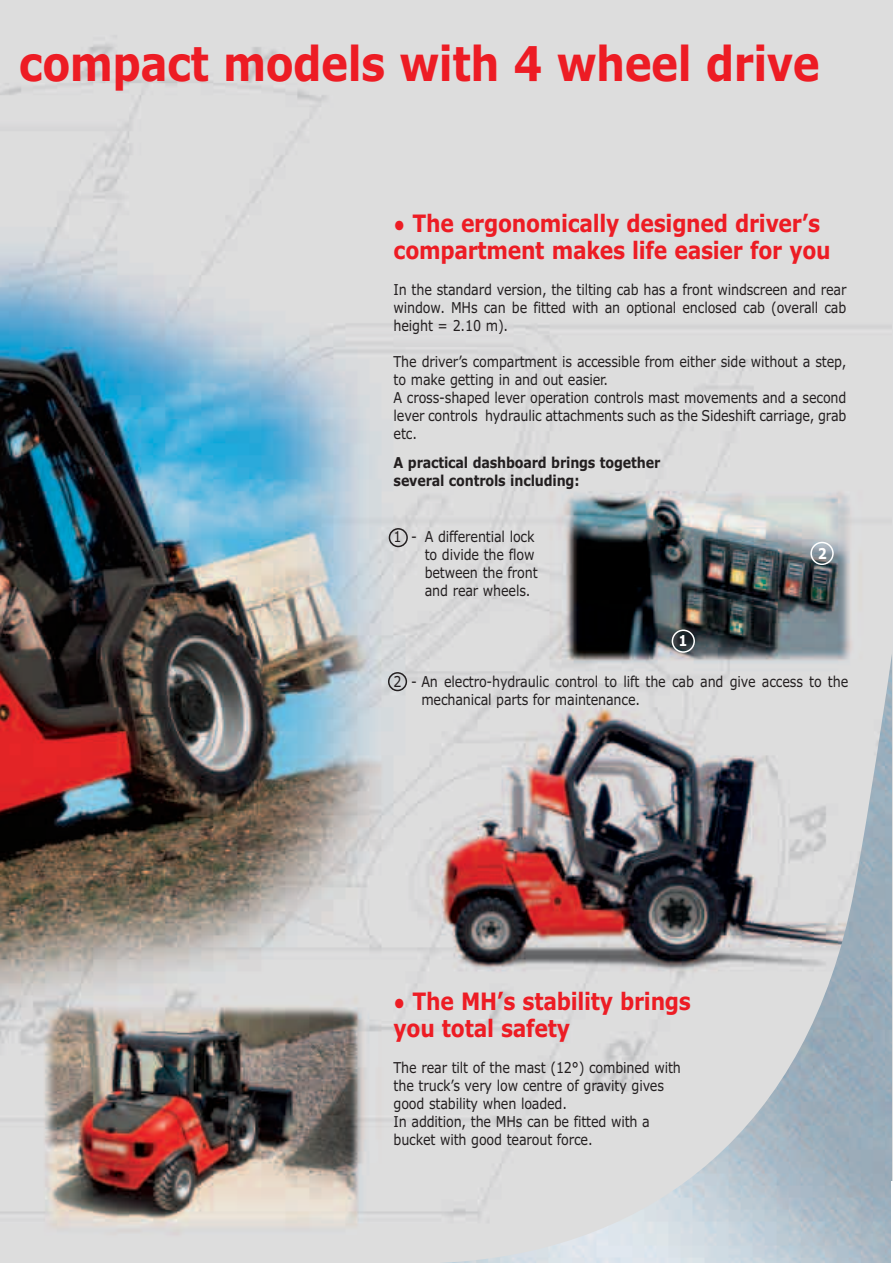
<style>
.page{position:relative;width:893px;height:1263px;background:#fff}
.page>*{position:absolute;margin:0;border:0;box-sizing:border-box;transform-origin:0 0}
.t1{font:700 48px "Verdana";letter-spacing:-.015em;color:#ed1c24;scale:.85 1}
.t2{font:700 24px/27px "Verdana";letter-spacing:-.015em;color:#ed1c24;scale:.85 1}
.t3{font:15px/18px "Verdana";letter-spacing:-.015em;color:#231f20;scale:.85 1}
.t4{font:700 15px/18px "Verdana";letter-spacing:-.015em;color:#231f20;scale:.85 1}
.t5{font:700 15px "Verdana";color:#fff;scale:.85 1}
.s1{font-size:19.5px}
</style>
<div class="page">
<img style="left:1px;top:0;width:891px;height:1262px">
<svg style="left:389px;top:528px;width:19px;height:19px"></svg>
<svg style="left:388px;top:672px;width:19px;height:19px"></svg>
<img style="left:441px;top:646px;width:451px;height:616px">
<svg style="left:672px;top:629px;width:23px;height:24px"></svg>
<svg style="left:810px;top:542px;width:24px;height:23px"></svg>
<hr style="left:892px;top:0;width:1px;height:1262px;background:#dcddde">
<hr style="left:892px;top:1181px;width:1px;height:81px;background:#fff">
<h1 class="t1" style="left:19px;top:44px;width:944px">compact models with 4 wheel drive</h1>
<h2 class="t2" style="left:394px;top:212px;width:516px"><span class="s1">•</span> The ergonomically designed driver’s compartment makes life easier for you</h2>
<p class="t3" style="left:394px;top:282px;width:534px;text-align:justify">In the standard version, the tilting cab has a front windscreen and rear window. MHs can be fitted with an optional enclosed cab (overall cab height = 2.10 m).</p>
<p class="t3" style="left:394px;top:354px;width:534px">The driver’s compartment is accessible from either side without a step, to make getting in and out easier.<br>A cross-shaped lever operation controls mast movements and a second lever controls hydraulic attachments such as the Sideshift carriage, grab etc.</p>
<p class="t4" style="left:394px;top:455px;width:315px">A practical dashboard brings together several controls including:</p>
<p class="t3" style="left:425px;top:529px;width:134px;text-indent:-31px">1 - A differential lock to divide the flow between the front and rear wheels.</p>
<p class="t5" style="left:678px;top:634px;width:12px">1</p>
<p class="t5" style="left:818px;top:547px;width:12px">2</p>
<p class="t3" style="left:421px;top:673px;width:504px;text-indent:-28px">2 - An electro-hydraulic control to lift the cab and give access to the mechanical parts for maintenance.</p>
<h2 class="t2" style="left:394px;top:989px;width:351px"><span class="s1">•</span> The MH’s stability brings you total safety</h2>
<p class="t3" style="left:394px;top:1059px;width:339px">The rear tilt of the mast (12°) combined with the truck’s very low centre of gravity gives good stability when loaded.<br>In addition, the MHs can be fitted with a bucket with good tearout force.</p>
</div>
